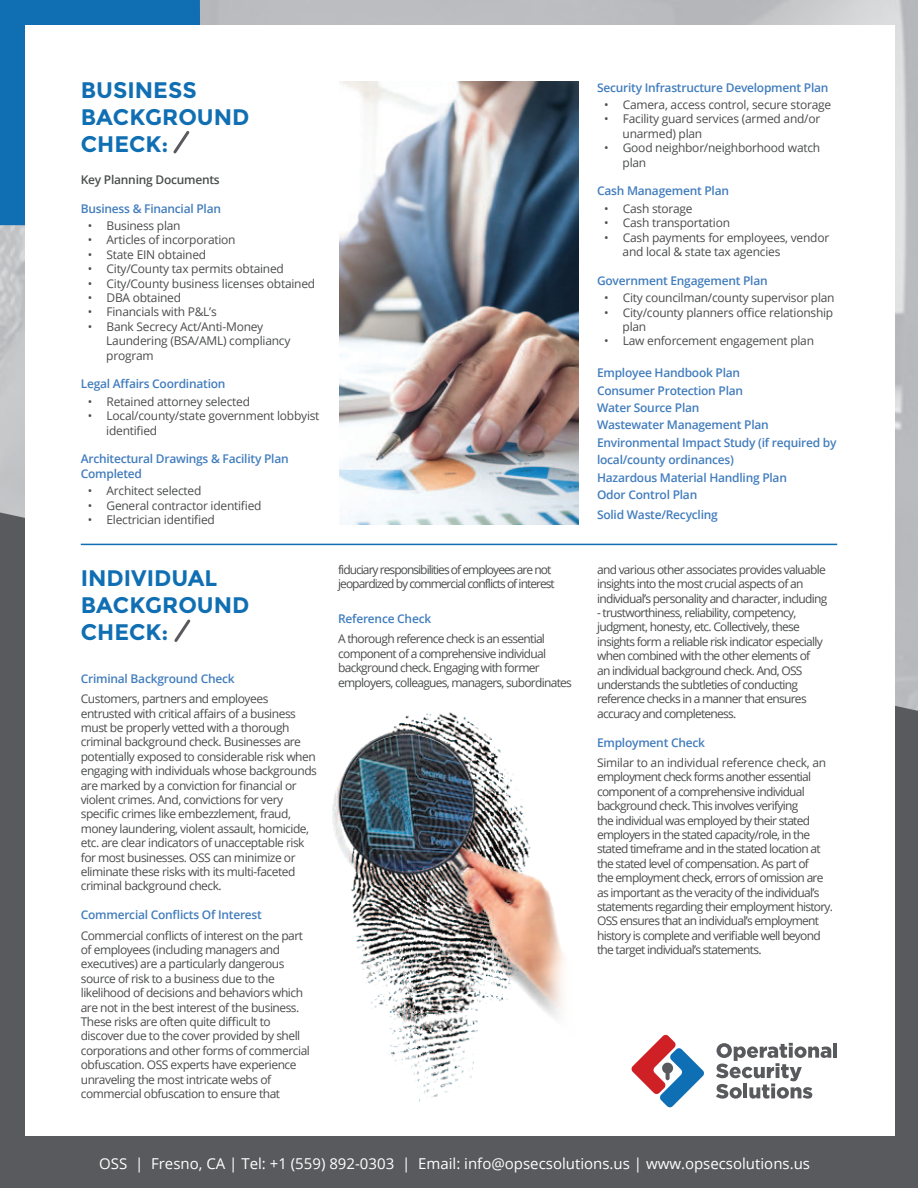
<style>
.page{position:relative;width:918px;height:1188px;background:#fff}
.page>*{position:absolute;margin:0;border:0;box-sizing:border-box;transform-origin:0 0}
.t1{font:700 22.5px/27px "Montserrat";color:#106fb3}
.t2{font:15px "Open Sans";color:#fff}
.t3{font:12px/14.4px "Open Sans";letter-spacing:-.06em;color:#4b4c4d}
.t4{font:12px/14.4px "Open Sans";letter-spacing:-.04em;color:#4b4c4d}
.t5{font:12px/14.4px "Open Sans";letter-spacing:-.02em;color:#4b4c4d}
.t6{font:600 12px/17.4px "Open Sans";letter-spacing:-.02em;color:#427dbd}
.t7{font:12px/14.4px "Open Sans";letter-spacing:-.08em;color:#4b4c4d}
.t8{font:600 12px "Open Sans";letter-spacing:-.02em;color:#4b4c4d}
</style>
<div class="page">
<img style="left:0;top:0;width:918px;height:513px">
<div style="left:0;top:513px;width:918px;height:675px;background:#585a5d"></div>
<div style="left:0;top:0;width:200px;height:225px;background:#106fb3"></div>
<div style="left:25px;top:25px;width:870px;height:1111px;background:#fff"></div>
<img style="left:332px;top:712px;width:233px;height:390px">
<hr style="left:81px;top:544px;width:756px;height:1px;background:#0f6fb4">
<hr style="left:833px;top:1043px;width:4px;height:15px;background:#585a5d">
<svg style="left:716px;top:1043px;width:115px;height:56px"></svg>
<svg style="left:631px;top:1035px;width:73px;height:73px"></svg>
<svg style="left:173px;top:131px;width:17px;height:23px"></svg>
<svg style="left:174px;top:619px;width:17px;height:23px"></svg>
<img style="left:340px;top:82px;width:238px;height:442px">
<h1 class="t1" style="left:81px;top:77px;width:170px">BUSINESS<br>BACKGROUND<br>CHECK:</h1>
<p class="t8" style="left:81px;top:175px;width:141px">Key Planning Documents</p>
<p class="t6" style="left:81px;top:201px;width:142px">Business &amp; Financial Plan</p>
<p class="t5" style="left:88px;top:218px;width:94px">• Business plan</p>
<p class="t5" style="left:88px;top:232px;width:149px">• Articles of incorporation</p>
<p class="t5" style="left:88px;top:247px;width:120px">• State EIN obtained</p>
<p class="t5" style="left:88px;top:261px;width:198px">• City/County tax permits obtained</p>
<p class="t5" style="left:88px;top:276px;width:229px">• City/County business licenses obtained</p>
<p class="t5" style="left:88px;top:290px;width:95px">• DBA obtained</p>
<p class="t5" style="left:88px;top:304px;width:130px">• Financials with P&amp;L’s</p>
<p class="t5" style="left:106px;top:319px;width:186px;text-indent:-18px">• Bank Secrecy Act/Anti-Money<br>Laundering (BSA/AML) compliancy program</p>
<p class="t6" style="left:81px;top:375px;width:146px">Legal Affairs Coordination</p>
<p class="t5" style="left:88px;top:394px;width:164px">• Retained attorney selected</p>
<p class="t5" style="left:106px;top:408px;width:215px;text-indent:-18px">• Local/county/state government lobbyist identified</p>
<p class="t6" style="left:81px;top:452px;width:209px;line-height:14.4px">Architectural Drawings &amp; Facility Plan<br>Completed</p>
<p class="t5" style="left:88px;top:483px;width:115px">• Architect selected</p>
<p class="t5" style="left:88px;top:498px;width:175px">• General contractor identified</p>
<p class="t5" style="left:88px;top:512px;width:129px">• Electrician identified</p>
<h1 class="t1" style="left:81px;top:565px;width:170px">INDIVIDUAL<br>BACKGROUND<br>CHECK:</h1>
<p class="t6" style="left:81px;top:669px;width:155px">Criminal Background Check</p>
<p class="t4" style="left:81px;top:693px;width:238px">Customers, partners and employees entrusted with critical affairs of a business must be properly vetted with a thorough criminal background check. Businesses are potentially exposed to considerable risk when engaging with individuals whose backgrounds are marked by a conviction for financial or violent crimes. And, convictions for very specific crimes like embezzlement, fraud, money laundering, violent assault, homicide, etc. are clear indicators of unacceptable risk for most businesses. OSS can minimize or eliminate these risks with its multi-faceted criminal background check.</p>
<p class="t6" style="left:81px;top:906px;width:183px">Commercial Conflicts Of Interest</p>
<p class="t4" style="left:81px;top:928px;width:231px">Commercial conflicts of interest on the part of employees (including managers and executives) are a particularly dangerous source of risk to a business due to the likelihood of decisions and behaviors which are not in the best interest of the business.<br>These risks are often quite difficult to discover due to the cover provided by shell corporations and other forms of commercial obfuscation. OSS experts have experience unraveling the most intricate webs of commercial obfuscation to ensure that</p>
<p class="t7" style="left:338px;top:563px;width:218px">fiduciary responsibilities of employees are not jeopardized by commercial conflicts of interest</p>
<p class="t6" style="left:338px;top:610px;width:95px">Reference Check</p>
<p class="t3" style="left:338px;top:633px;width:235px">A thorough reference check is an essential component of a comprehensive individual background check. Engaging with former employers, colleagues, managers, subordinates</p>
<p class="t6" style="left:597px;top:78px;width:233px">Security Infrastructure Development Plan</p>
<p class="t5" style="left:604px;top:97px;width:229px">• Camera, access control, secure storage</p>
<p class="t5" style="left:623px;top:112px;width:199px;text-indent:-18px">• Facility guard services (armed and/or unarmed) plan</p>
<p class="t5" style="left:623px;top:140px;width:199px;text-indent:-18px">• Good neighbor/neighborhood watch plan</p>
<p class="t6" style="left:597px;top:182px;width:133px">Cash Management Plan</p>
<p class="t5" style="left:604px;top:201px;width:90px">• Cash storage</p>
<p class="t5" style="left:604px;top:215px;width:128px">• Cash transportation</p>
<p class="t5" style="left:623px;top:230px;width:208px;text-indent:-18px">• Cash payments for employees, vendor and local &amp; state tax agencies</p>
<p class="t6" style="left:597px;top:272px;width:172px">Government Engagement Plan</p>
<p class="t5" style="left:604px;top:290px;width:232px">• City councilman/county supervisor plan</p>
<p class="t5" style="left:623px;top:305px;width:212px;text-indent:-18px">• City/county planners office relationship plan</p>
<p class="t5" style="left:604px;top:334px;width:211px">• Law enforcement engagement plan</p>
<p class="t6" style="left:597px;top:364px;width:241px">Employee Handbook Plan<br>Consumer Protection Plan<br>Water Source Plan<br>Wastewater Management Plan<br>Environmental Impact Study (if required by local/county ordinances)<br>Hazardous Material Handling Plan<br>Odor Control Plan</p>
<p class="t6" style="left:597px;top:506px;width:122px">Solid Waste/Recycling</p>
<p class="t3" style="left:597px;top:563px;width:232px">and various other associates provides valuable insights into the most crucial aspects of an individual’s personality and character, including</p>
<p class="t3" style="left:597px;top:607px;width:227px">- trustworthiness, reliability, competency, judgment, honesty, etc. Collectively, these insights form a reliable risk indicator especially when combined with the other elements of an individual background check. And, OSS understands the subtleties of conducting reference checks in a manner that ensures accuracy and completeness.</p>
<p class="t6" style="left:597px;top:733px;width:109px">Employment Check</p>
<p class="t3" style="left:597px;top:757px;width:238px">Similar to an individual reference check, an employment check forms another essential component of a comprehensive individual background check. This involves verifying<br>the individual was employed by their stated employers in the stated capacity/role, in the stated timeframe and in the stated location at the stated level of compensation. As part of<br>the employment check, errors of omission are as important as the veracity of the individual’s statements regarding their employment history.<br>OSS ensures that an individual’s employment history is complete and verifiable well beyond the target individual’s statements.</p>
<p class="t2" style="left:99px;top:1157px;width:712px">OSS | Fresno, CA | Tel: +1 (559) 892-0303 | Email: info@opsecsolutions.us | www.opsecsolutions.us</p>
</div>
